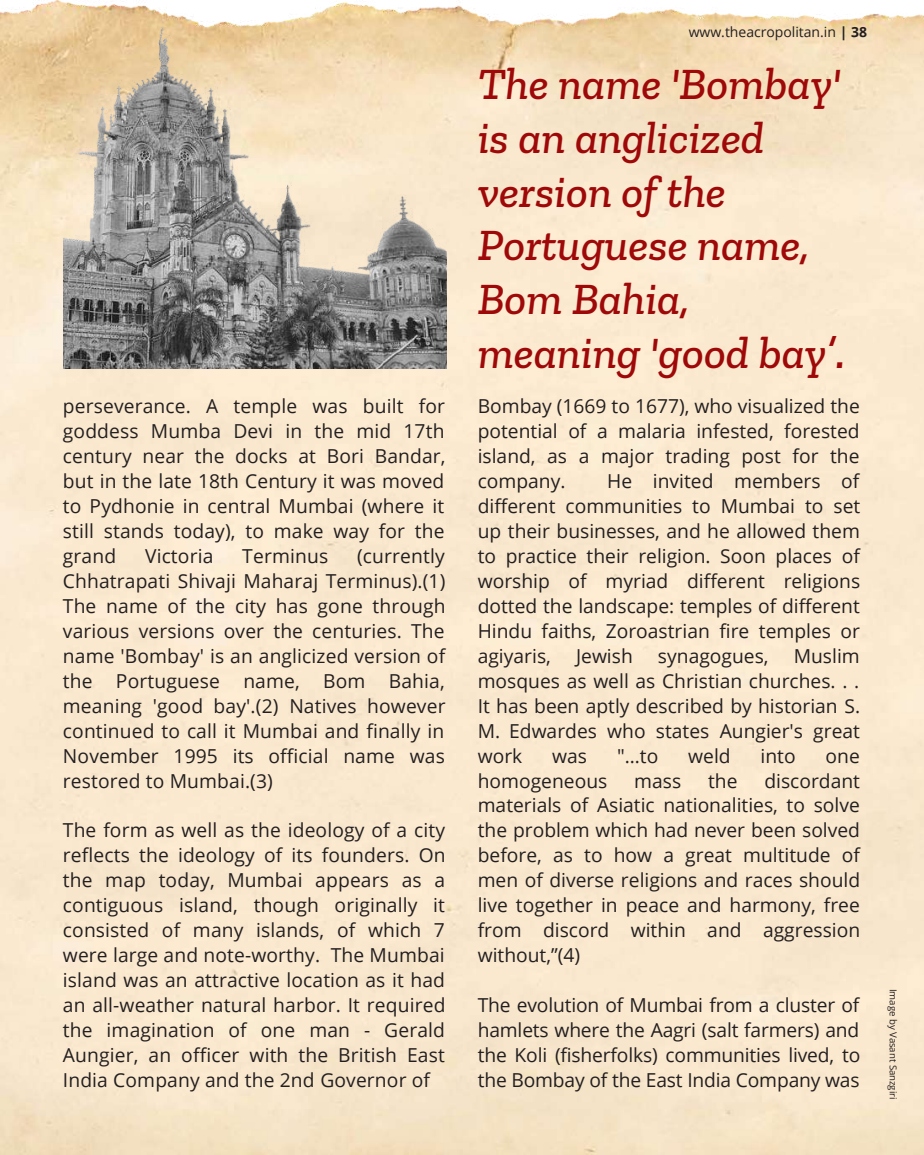
<style>
.page{position:relative;width:924px;height:1155px;background:#fff}
.page>*{position:absolute;margin:0;border:0;box-sizing:border-box;transform-origin:0 0}
.t1{font:italic 500 45.5px/53.9px "Zilla Slab";color:#9f0808}
.t2{font:19.25px/25px "Open Sans";color:#231f20;text-align:justify}
.t3{font:14px "Open Sans";color:#231f20}
.t4{font:9.62px "Open Sans";color:#231f20}
.s1{font-weight:700}
</style>
<div class="page">
<img style="left:0;top:0;width:924px;height:1155px">
<img style="left:63px;top:24px;width:383px;height:344px">
<p class="t2" style="left:63px;top:393px;width:384px">perseverance. A temple was built for goddess Mumba Devi in the mid 17th century near the docks at Bori Bandar, but in the late 18th Century it was moved to Pydhonie in central Mumbai (where it still stands today), to make way for the grand</p>
<p class="t2" style="left:63px;top:543px;width:384px;text-indent:294px">(currently Chhatrapati Shivaji Maharaj Terminus).(1)<br>The name of the city has gone through various versions over the centuries. The name 'Bombay' is an anglicized version of the Portuguese name, Bom Bahia, meaning 'good bay'.(2) Natives however continued to call it Mumbai and finally in November 1995 its official name was restored to Mumbai.(3)</p>
<p class="t2" style="left:63px;top:817px;width:384px">The form as well as the ideology of a city reflects the ideology of its founders. On the map today, Mumbai appears as a contiguous island, though originally it consisted of many islands, of which 7 were large and note-worthy. The Mumbai island was an attractive location as it had an all-weather natural harbor. It required the imagination of one man - Gerald Aungier, an officer with the British East India Company and the 2nd Governor of</p>
<p class="t2" style="left:145px;top:543px;width:70px">Victoria</p>
<p class="t2" style="left:242px;top:543px;width:87px">Terminus</p>
<p class="t3" style="left:689px;top:22px;width:180px">www.theacropolitan.in <span class="s1">| 38</span></p>
<h1 class="t1" style="left:478px;top:56px;width:369px">The name 'Bombay' is an anglicized version of the<br>Portuguese name,<br>Bom Bahia, meaning 'good bay’.</h1>
<p class="t2" style="left:478px;top:393px;width:384px">Bombay (1669 to 1677), who visualized the potential of a malaria infested, forested island, as a major trading post for the company.</p>
<p class="t2" style="left:478px;top:468px;width:384px;text-indent:129px">He invited members of different communities to Mumbai to set up their businesses, and he allowed them to practice their religion. Soon places of worship of myriad different religions dotted the landscape: temples of different Hindu faiths, Zoroastrian fire temples or agiyaris,</p>
<p class="t2" style="left:478px;top:643px;width:384px;text-indent:316px">Muslim mosques as well as Christian churches. . .<br>It has been aptly described by historian S.<br>M. Edwardes who states Aungier's great work</p>
<p class="t2" style="left:576px;top:643px;width:58px">Jewish</p>
<p class="t2" style="left:658px;top:643px;width:112px">synagogues,</p>
<p class="t2" style="left:552px;top:743px;width:36px">was</p>
<p class="t2" style="left:617px;top:743px;width:43px">"…to</p>
<p class="t2" style="left:688px;top:743px;width:44px">weld</p>
<p class="t2" style="left:761px;top:743px;width:37px">into</p>
<p class="t2" style="left:826px;top:743px;width:36px">one</p>
<p class="t2" style="left:478px;top:768px;width:131px">homogeneous</p>
<p class="t2" style="left:634px;top:768px;width:49px">mass</p>
<p class="t2" style="left:708px;top:768px;width:31px">the</p>
<p class="t2" style="left:478px;top:768px;width:384px;text-indent:287px">discordant materials of Asiatic nationalities, to solve the problem which had never been solved before, as to how a great multitude of men of diverse religions and races should live together in peace and harmony, free from discord within and aggression without,”(4)</p>
<p class="t2" style="left:478px;top:992px;width:384px">The evolution of Mumbai from a cluster of hamlets where the Aagri (salt farmers) and the Koli (fisherfolks) communities lived, to the Bombay of the East India Company was</p>
<p class="t4" style="left:900px;top:989px;width:112px;rotate:90deg">Image by Vasant Sanzgiri</p>
</div>
